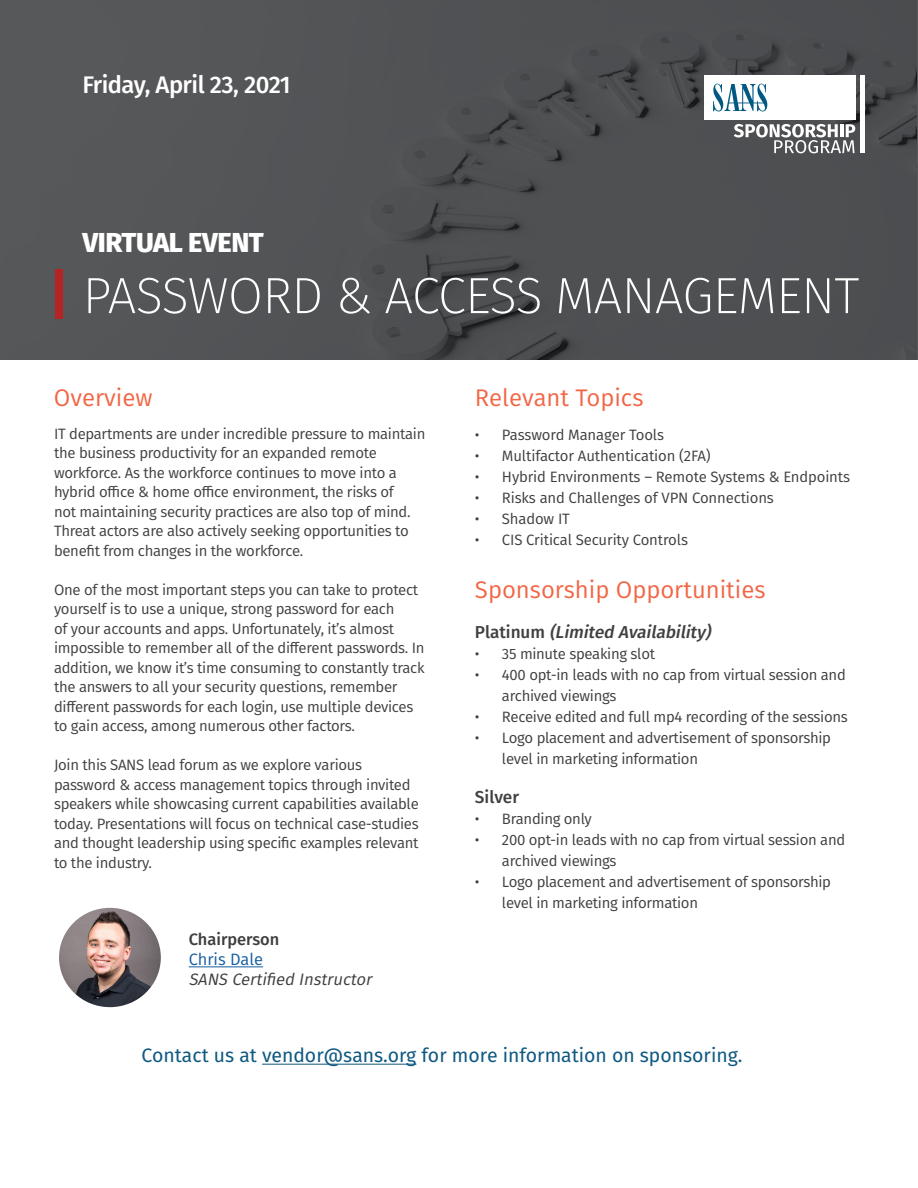
<style>
.page{position:relative;width:918px;height:1188px;background:#fff}
.page>*{position:absolute;margin:0;border:0;box-sizing:border-box;transform-origin:0 0}
.t1{font:200 51px "Fira Sans";letter-spacing:-.015em;color:#fff}
.t2{font:800 27.3px "Fira Sans";letter-spacing:-.015em;color:#fff}
.t3{font:24px "Fira Sans";color:#f26646}
.t4{font:500 24px "Fira Sans";letter-spacing:-.02em;color:#fff}
.t5{font:19.5px "Fira Sans";color:#0f5982}
.t6{font:italic 500 17.25px "Fira Sans";color:#413f41}
.t7{font:500 17.25px "Fira Sans";color:#413f41}
.t8{font:italic 16.5px "Fira Sans";color:#3e3e3f}
.t9{font:500 16.5px "Fira Sans";color:#3e3e3f}
.t10{font:16.5px "Fira Sans";letter-spacing:-.005em;color:#175d9e}
.t11{font:15px/19.5px "Fira Sans";letter-spacing:-.02em;color:#413f41}
.t12{font:15px/21px "Fira Sans";letter-spacing:-.02em;color:#3e3e3f}
.s1{font-style:normal}
</style>
<div class="page">
<div style="left:0;top:0;width:917px;height:360px;background:#4f5153"></div>
<div style="left:55px;top:269px;width:8px;height:50px;background:#b52424"></div>
<div style="left:860px;top:75px;width:5px;height:78px;background:#fff"></div>
<div style="left:705px;top:75px;width:151px;height:45px;background:#fff"></div>
<svg style="left:713px;top:84px;width:54px;height:27px"></svg>
<svg style="left:734px;top:124px;width:121px;height:29px"></svg>
<hr style="left:262px;top:1064px;width:154px;height:1px;background:#0f5982">
<img style="left:59px;top:908px;width:102px;height:99px">
<hr style="left:189px;top:966px;width:74px;height:1px;background:#175d9e">
<hr style="left:917px;top:0;width:1px;height:360px;background:#57585a">
<p class="t4" style="left:82px;top:66px;width:210px">Friday, April 23, 2021</p>
<p class="t2" style="left:83px;top:219px;width:183px">VIRTUAL EVENT</p>
<p class="t1" style="left:83px;top:260px;width:778px">PASSWORD &amp; ACCESS MANAGEMENT</p>
<p class="t3" style="left:54px;top:379px;width:100px">Overview</p>
<p class="t11" style="left:54px;top:424px;width:373px">IT departments are under incredible pressure to maintain the business productivity for an expanded remote workforce. As the workforce continues to move into a hybrid office &amp; home office environment, the risks of<br>not maintaining security practices are also top of mind.<br>Threat actors are also actively seeking opportunities to benefit from changes in the workforce.</p>
<p class="t11" style="left:54px;top:580px;width:372px">One of the most important steps you can take to protect yourself is to use a unique, strong password for each<br>of your accounts and apps. Unfortunately, it’s almost impossible to remember all of the different passwords. In addition, we know it’s time consuming to constantly track the answers to all your security questions, remember different passwords for each login, use multiple devices to gain access, among numerous other factors.</p>
<p class="t11" style="left:54px;top:755px;width:366px">Join this SANS lead forum as we explore various password &amp; access management topics through invited speakers while showcasing current capabilities available today. Presentations will focus on technical case-studies and thought leadership using specific examples relevant to the industry.</p>
<p class="t9" style="left:189px;top:926px;width:92px">Chairperson</p>
<p class="t10" style="left:189px;top:947px;width:76px">Chris Dale</p>
<p class="t8" style="left:189px;top:967px;width:189px">SANS Certified Instructor</p>
<p class="t3" style="left:475px;top:379px;width:170px">Relevant Topics</p>
<p class="t12" style="left:475px;top:423px;width:191px">• Password Manager Tools</p>
<p class="t12" style="left:475px;top:444px;width:237px">• Multifactor Authentication (2FA)</p>
<p class="t12" style="left:475px;top:465px;width:377px">• Hybrid Environments – Remote Systems &amp; Endpoints</p>
<p class="t12" style="left:475px;top:486px;width:300px">• Risks and Challenges of VPN Connections</p>
<p class="t12" style="left:475px;top:507px;width:96px">• Shadow IT</p>
<p class="t12" style="left:475px;top:528px;width:215px">• CIS Critical Security Controls</p>
<p class="t3" style="left:475px;top:572px;width:292px">Sponsorship Opportunities</p>
<p class="t6" style="left:475px;top:618px;width:242px"><span class="s1">P l a t i n u m</span> (Limited Availability)</p>
<p class="t12" style="left:475px;top:643px;width:182px">• 35 minute speaking slot</p>
<p class="t12" style="left:502px;top:664px;width:345px;text-indent:-27px">• 400 opt-in leads with no cap from virtual session and archived viewings</p>
<p class="t12" style="left:475px;top:706px;width:374px">• Receive edited and full mp4 recording of the sessions</p>
<p class="t12" style="left:502px;top:727px;width:331px;text-indent:-27px">• Logo placement and advertisement of sponsorship level in marketing information</p>
<p class="t7" style="left:475px;top:783px;width:46px">Silver</p>
<p class="t12" style="left:475px;top:808px;width:118px">• Branding only</p>
<p class="t12" style="left:502px;top:829px;width:345px;text-indent:-27px">• 200 opt-in leads with no cap from virtual session and archived viewings</p>
<p class="t12" style="left:502px;top:871px;width:331px;text-indent:-27px">• Logo placement and advertisement of sponsorship level in marketing information</p>
<p class="t5" style="left:142px;top:1041px;width:602px">Contact us at vendor@sans.org for more information on sponsoring.</p>
</div>
